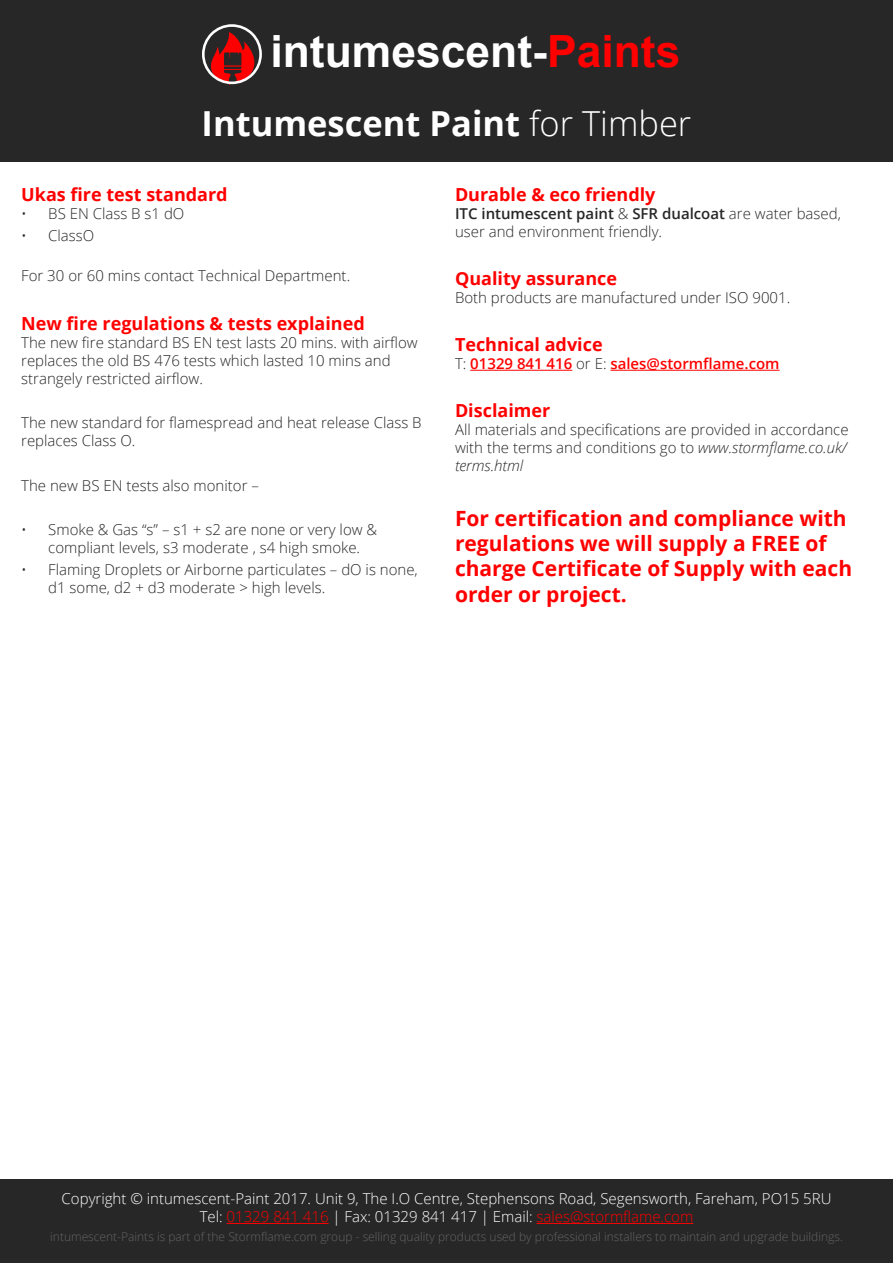
<style>
.page{position:relative;width:893px;height:1263px;background:#fff}
.page>*{position:absolute;margin:0;border:0;box-sizing:border-box;transform-origin:0 0}
.t1{font:700 44.4px "Arial";color:#fff}
.t2{font:700 34.5px "Open Sans";color:#fff}
.t3{font:700 21px/25.2px "Open Sans";color:#f00}
.t4{font:700 18px "Open Sans";color:#f00}
.t5{font:300 15px/18px "Open Sans";color:#272727}
.t6{font:300 15px/18px "Open Sans";color:#fff;text-align:center}
.t7{font:600 15px "Open Sans";color:#f00}
.t8{font:300 12px "Open Sans";color:#646464}
.s1{color:#f00}
.s2{font-weight:300}
.s3{font-weight:600}
.s4{font-weight:300;color:#272727}
.s5{font-style:italic}
</style>
<div class="page">
<div style="left:0;top:0;width:893px;height:162px;background:#272727"></div>
<svg style="left:202px;top:24px;width:60px;height:60px"></svg>
<div style="left:0;top:1179px;width:893px;height:84px;background:#272727"></div>
<hr style="left:227px;top:1223px;width:102px;height:1px;background:#f00">
<hr style="left:536px;top:1223px;width:157px;height:1px;background:#f00">
<hr style="left:470px;top:370px;width:102px;height:1px;background:#f00">
<hr style="left:610px;top:370px;width:170px;height:1px;background:#f00">
<h1 class="t1" style="left:270px;top:20px;width:412px">intumescent-<span class="s1">Paints</span></h1>
<h2 class="t2" style="left:202px;top:99px;width:491px">Intumescent Paint <span class="s2">for Timber</span></h2>
<p class="t4" style="left:21px;top:182px;width:208px">Ukas fire test standard</p>
<p class="t5" style="left:21px;top:204px;width:165px">• BS EN Class B s1 dO</p>
<p class="t5" style="left:21px;top:226px;width:75px">• ClassO</p>
<p class="t5" style="left:21px;top:267px;width:330px">For 30 or 60 mins contact Technical Department.</p>
<p class="t4" style="left:21px;top:310px;width:345px">New fire regulations &amp; tests explained</p>
<p class="t5" style="left:21px;top:333px;width:398px">The new fire standard BS EN test lasts 20 mins. with airflow replaces the old BS 476 tests which lasted 10 mins and strangely restricted airflow.</p>
<p class="t5" style="left:21px;top:413px;width:402px">The new standard for flamespread and heat release Class B replaces Class O.</p>
<p class="t5" style="left:21px;top:476px;width:239px">The new BS EN tests also monitor –</p>
<p class="t5" style="left:48px;top:520px;width:330px;text-indent:-27px">• Smoke &amp; Gas “s” – s1 + s2 are none or very low &amp; compliant levels, s3 moderate , s4 high smoke.</p>
<p class="t5" style="left:48px;top:560px;width:371px;text-indent:-27px">• Flaming Droplets or Airborne particulates – dO is none, d1 some, d2 + d3 moderate &gt; high levels.</p>
<p class="t4" style="left:455px;top:182px;width:202px">Durable &amp; eco friendly</p>
<p class="t5" style="left:455px;top:204px;width:387px"><span class="s3">ITC intumescent paint</span> &amp; <span class="s3">SFR dualcoat</span> are water based, user and environment friendly.</p>
<p class="t4" style="left:455px;top:266px;width:164px">Quality assurance</p>
<p class="t5" style="left:455px;top:288px;width:337px">Both products are manufactured under ISO 9001.</p>
<p class="t4" style="left:455px;top:332px;width:149px">Technical advice</p>
<p class="t7" style="left:455px;top:353px;width:326px"><span class="s4">T:</span> 01329 841 416 <span class="s4">or E:</span> sales@stormflame.com</p>
<p class="t4" style="left:455px;top:398px;width:97px">Disclaimer</p>
<p class="t5" style="left:455px;top:420px;width:395px">All materials and specifications are provided in accordance with the terms and conditions go to <span class="s5">www.stormflame.co.uk/ terms.html</span></p>
<h3 class="t3" style="left:455px;top:505px;width:399px">For certification and compliance with regulations we will supply a FREE of charge Certificate of Supply with each order or project.</h3>
<p class="t6" style="left:62px;top:1189px;width:771px">Copyright © intumescent-Paint 2017. Unit 9, The I.O Centre, Stephensons Road, Segensworth, Fareham, PO15 5RU<br>Tel: <span class="s1">01329 841 416</span> | Fax: 01329 841 417 | Email: <span class="s1">sales@stormflame.com</span></p>
<p class="t8" style="left:50px;top:1228px;width:794px">intumescent-Paints is part of the Stormflame.com group - selling quality products used by professional installers to maintain and upgrade buildings.</p>
</div>
